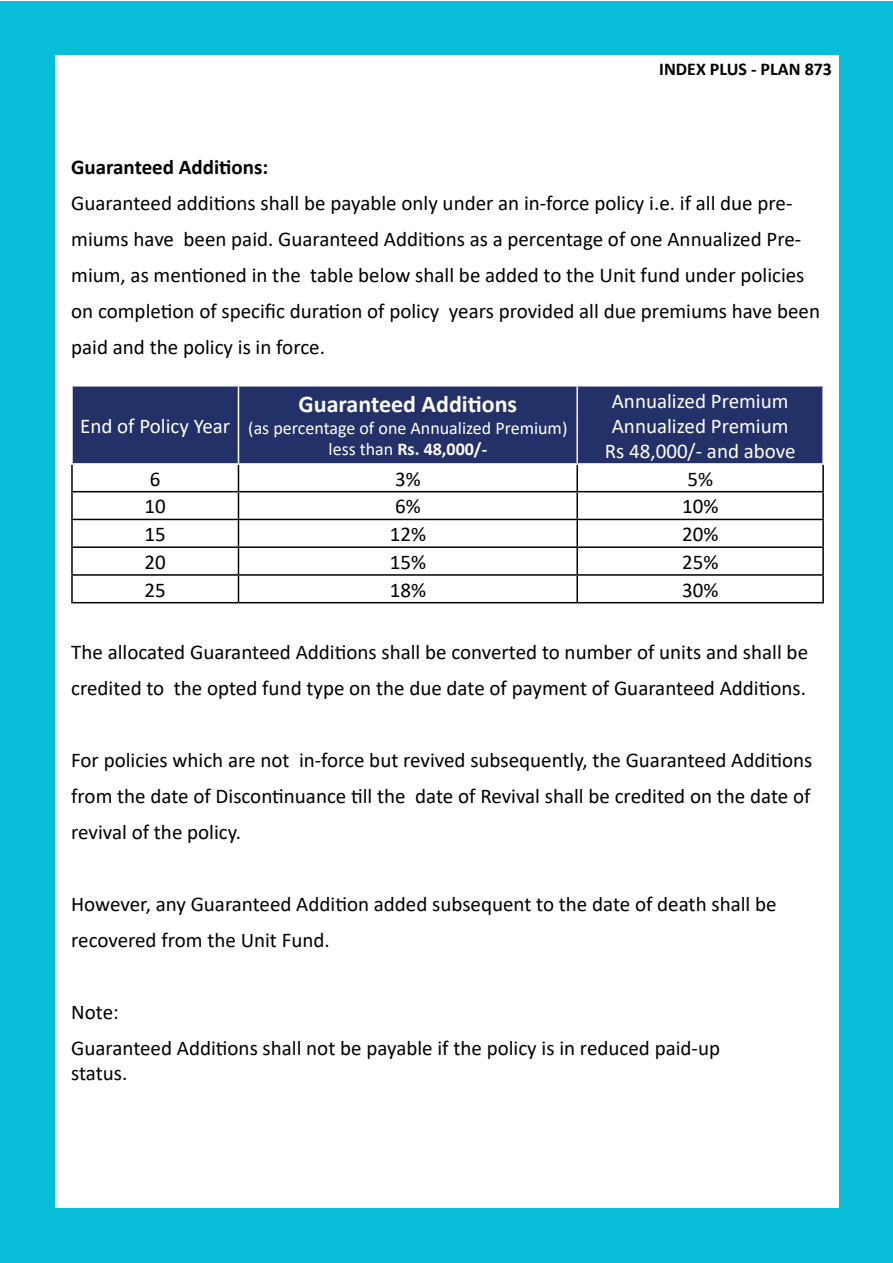
<style>
.page{position:relative;width:893px;height:1263px;background:#fff}
.page>*{position:absolute;margin:0;border:0;box-sizing:border-box;transform-origin:0 0}
.t1{font:700 24px "Calibri";color:#fff}
.t2{font:21px/36px "Calibri";color:#000}
.t3{font:21px/25.2px "Calibri";color:#fff;text-align:center}
.t4{font:700 21px "Calibri";color:#000}
.t5{font:18px/21.6px "Calibri";color:#fff;text-align:center}
.t6{font:700 18px "Calibri";color:#000}
.s1{font-weight:700}
</style>
<div class="page">
<div style="left:0;top:1px;width:893px;height:1262px;background:#08bdd8"></div>
<div style="left:55px;top:56px;width:783px;height:1152px;background:#fff"></div>
<div style="left:73px;top:386px;width:749px;height:77px;background:#243169"></div>
<hr style="left:71px;top:465px;width:2px;height:26px;background:#000">
<hr style="left:576px;top:465px;width:2px;height:26px;background:#000">
<hr style="left:822px;top:465px;width:2px;height:26px;background:#000">
<hr style="left:71px;top:491px;width:167px;height:1px;background:#000">
<hr style="left:71px;top:492px;width:2px;height:27px;background:#000">
<hr style="left:238px;top:491px;width:339px;height:1px;background:#000">
<hr style="left:577px;top:491px;width:247px;height:1px;background:#000">
<hr style="left:576px;top:492px;width:2px;height:27px;background:#000">
<hr style="left:822px;top:492px;width:2px;height:27px;background:#000">
<hr style="left:71px;top:519px;width:167px;height:1px;background:#000">
<hr style="left:71px;top:520px;width:2px;height:26px;background:#000">
<hr style="left:238px;top:519px;width:339px;height:1px;background:#000">
<hr style="left:577px;top:519px;width:247px;height:1px;background:#000">
<hr style="left:576px;top:520px;width:2px;height:26px;background:#000">
<hr style="left:822px;top:520px;width:2px;height:26px;background:#000">
<hr style="left:71px;top:546px;width:167px;height:2px;background:#000">
<hr style="left:71px;top:548px;width:2px;height:26px;background:#000">
<hr style="left:238px;top:546px;width:339px;height:2px;background:#000">
<hr style="left:577px;top:546px;width:247px;height:2px;background:#000">
<hr style="left:576px;top:548px;width:2px;height:26px;background:#000">
<hr style="left:822px;top:548px;width:2px;height:26px;background:#000">
<hr style="left:71px;top:574px;width:167px;height:2px;background:#000">
<hr style="left:71px;top:576px;width:2px;height:26px;background:#000">
<hr style="left:238px;top:574px;width:339px;height:2px;background:#000">
<svg style="left:238px;top:465px;width:1px;height:137px"></svg>
<hr style="left:577px;top:574px;width:247px;height:2px;background:#000">
<hr style="left:576px;top:576px;width:2px;height:26px;background:#000">
<hr style="left:822px;top:576px;width:2px;height:26px;background:#000">
<hr style="left:71px;top:602px;width:167px;height:1px;background:#000">
<hr style="left:238px;top:602px;width:339px;height:1px;background:#000">
<hr style="left:577px;top:602px;width:247px;height:1px;background:#000">
<hr style="left:238px;top:386px;width:1px;height:77px;background:#fff">
<hr style="left:576px;top:386px;width:2px;height:77px;background:#fff">
<p class="t6" style="left:659px;top:56px;width:174px">INDEX PLUS - PLAN 873</p>
<p class="t4" style="left:71px;top:152px;width:199px">Guaranteed Additions:</p>
<p class="t2" style="left:71px;top:184px;width:750px">Guaranteed additions shall be payable only under an in-force policy i.e. if all due pre&shy;miums have been paid. Guaranteed Additions as a percentage of one Annualized Pre&shy;mium, as mentioned in the table below shall be added to the Unit fund under policies on completion of specific duration of policy years provided all due premiums have been paid and the policy is in force.</p>
<p class="t3" style="left:80px;top:413px;width:152px">End of Policy Year</p>
<p class="t1" style="left:299px;top:387px;width:220px">Guaranteed Additions</p>
<p class="t5" style="left:248px;top:417px;width:321px">(as percentage of one Annualized Premium) less than <span class="s1">Rs. 48,000/-</span></p>
<p class="t3" style="left:605px;top:387px;width:192px">Annualized Premium<br>Annualized Premium<br>Rs 48,000/- and above</p>
<p class="t2" style="left:150px;top:460px;width:12px">6</p>
<p class="t2" style="left:395px;top:460px;width:27px">3%</p>
<p class="t2" style="left:687px;top:460px;width:27px">5%</p>
<p class="t2" style="left:145px;top:488px;width:23px">10</p>
<p class="t2" style="left:395px;top:488px;width:27px">6%</p>
<p class="t2" style="left:682px;top:488px;width:38px">10%</p>
<p class="t2" style="left:145px;top:516px;width:23px">15</p>
<p class="t2" style="left:390px;top:516px;width:38px">12%</p>
<p class="t2" style="left:682px;top:516px;width:38px">20%</p>
<p class="t2" style="left:145px;top:543px;width:23px">20</p>
<p class="t2" style="left:390px;top:543px;width:38px">15%</p>
<p class="t2" style="left:682px;top:543px;width:38px">25%</p>
<p class="t2" style="left:145px;top:571px;width:23px">25</p>
<p class="t2" style="left:390px;top:571px;width:38px">18%</p>
<p class="t2" style="left:682px;top:571px;width:38px">30%</p>
<p class="t2" style="left:71px;top:633px;width:738px">The allocated Guaranteed Additions shall be converted to number of units and shall be credited to the opted fund type on the due date of payment of Guaranteed Additions.</p>
<p class="t2" style="left:71px;top:741px;width:743px;text-align:justify">For policies which are not in-force but revived subsequently, the Guaranteed Additions from the date of Discontinuance till the date of Revival shall be credited on the date of revival of the policy.</p>
<p class="t2" style="left:71px;top:885px;width:707px">However, any Guaranteed Addition added subsequent to the date of death shall be recovered from the Unit Fund.</p>
<p class="t2" style="left:71px;top:993px;width:650px">Note:<br>Guaranteed Additions shall not be payable if the policy is in reduced paid-up</p>
<p class="t2" style="left:71px;top:1054px;width:58px">status.</p>
</div>
